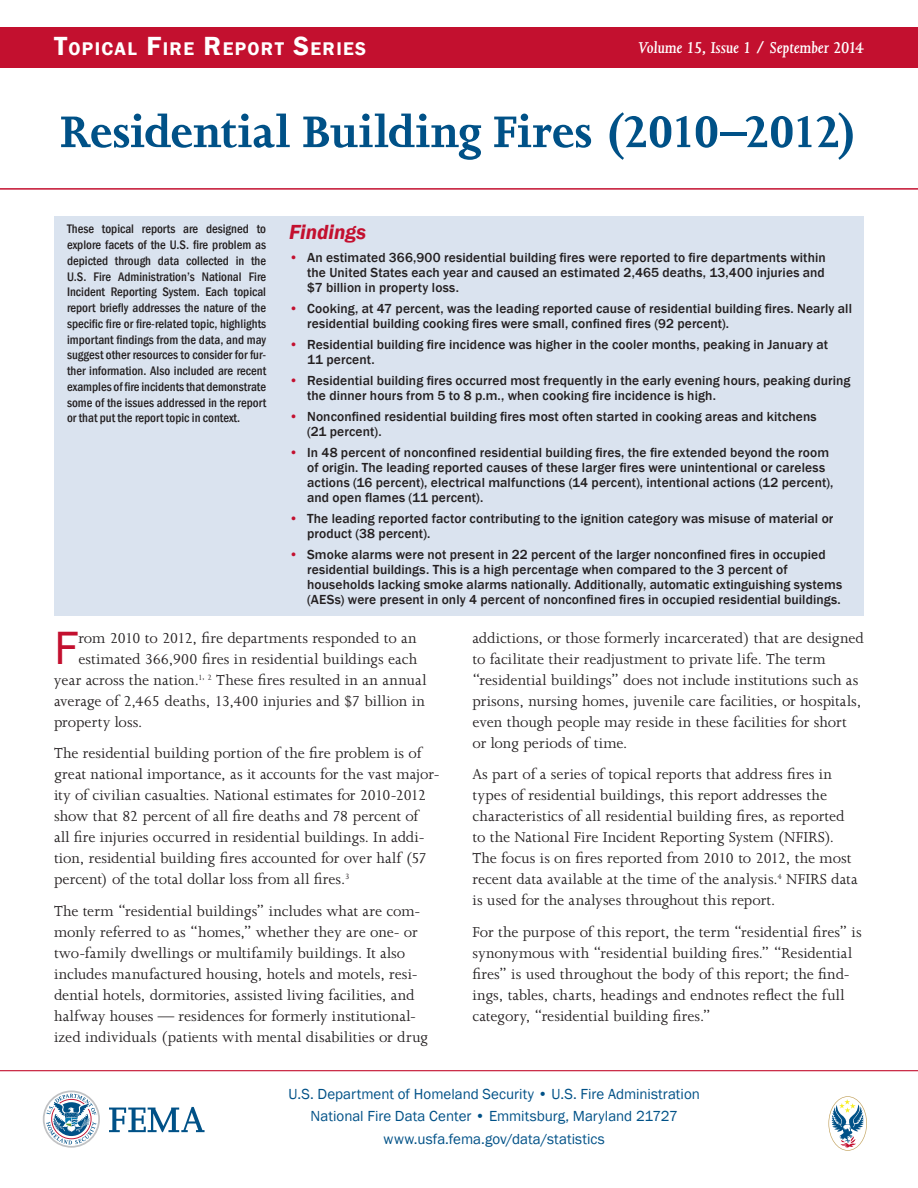
<style>
.page{position:relative;width:918px;height:1188px;background:#fff}
.page>*{position:absolute;margin:0;border:0;box-sizing:border-box;transform-origin:0 0}
.t1{font:700 51px "Joanna MT Std";letter-spacing:-.015em;color:#005187}
.Basic__Drop_Cap{font:48px "Franklin Gothic";color:#c3102f}
.Text_Head_2{font:italic 600 21px "Franklin Gothic";color:#c3102f}
.t2{font:600 18.9px "Franklin Gothic";letter-spacing:.07em;color:#fff}
.Date{font:italic 600 18px "Joanna MT Std";letter-spacing:-.01em;color:#fff}
.Basic__Drop_Cap-2{font:16.5px/21px "Joanna MT Std";color:#231f20}
.Basic__Blue_Box_Text{font:15px/22.5px "Franklin Gothic";color:#005187;text-align:center}
.t3{font:500 13.5px/15px "Franklin Gothic";letter-spacing:.01em;color:#231f20}
.Table_text{font:500 condensed 12.75px/15.8px "Franklin Gothic";color:#231f20;text-align:justify}
.s1{font-size:27px}
.s2{color:#c3102f}
</style>
<div class="page">
<div style="left:0;top:27px;width:918px;height:41px;background:#c3102f"></div>
<hr style="left:0;top:188px;width:918px;height:2px;background:#c3102f">
<hr style="left:0;top:1070px;width:918px;height:1px;background:#c3102f">
<div style="left:54px;top:216px;width:810px;height:400px;background:#dae3ef"></div>
<svg style="left:109px;top:1107px;width:96px;height:25px"></svg>
<svg style="left:43px;top:1091px;width:57px;height:57px"></svg>
<svg style="left:828px;top:1096px;width:39px;height:55px"></svg>
<p class="t2" style="left:54px;top:37px;width:313px"><span class="s1">T</span>OPICAL <span class="s1">F</span>IRE <span class="s1">R</span> EPORT <span class="s1">S</span>ERIES</p>
<p class="Date" style="left:638px;top:38px;width:227px">Volume 15, Issue 1 / September 2014</p>
<p class="t1" style="left:60px;top:104px;width:800px">Residential Building Fires (2010–2012)</p>
<p class="Table_text" style="left:67px;top:221px;width:201px">These topical reports are designed to explore facets of the U.S. fire problem as depicted through data collected in the U.S. Fire Administration’s National Fire Incident Reporting System. Each topical report briefly addresses the nature of the specific fire or fire-related topic, highlights important findings from the data, and may suggest other resources to consider for fur&shy;ther information. Also included are recent examples of fire incidents that demonstrate some of the issues addressed in the report or that put the report topic in context.</p>
<p class="Text_Head_2" style="left:289px;top:219px;width:79px">Findings</p>
<p class="t3" style="left:307px;top:250px;width:520px;text-align:justify;text-indent:-18px"><span class="s2">•</span> An estimated 366,900 residential building fires were reported to fire departments within the United States each year and caused an estimated 2,465 deaths, 13,400 injuries and $7 billion in property loss.</p>
<p class="t3" style="left:307px;top:301px;width:546px;text-indent:-18px"><span class="s2">•</span> Cooking, at 47 percent, was the leading reported cause of residential building fires. Nearly all residential building cooking fires were small, confined fires (92 percent).</p>
<p class="t3" style="left:307px;top:337px;width:522px;text-indent:-18px"><span class="s2">•</span> Residential building fire incidence was higher in the cooler months, peaking in January at<br>11 percent.</p>
<p class="t3" style="left:307px;top:373px;width:545px;text-indent:-18px"><span class="s2">•</span> Residential building fires occurred most frequently in the early evening hours, peaking during the dinner hours from 5 to 8 p.m., when cooking fire incidence is high.</p>
<p class="t3" style="left:307px;top:409px;width:511px;text-indent:-18px"><span class="s2">•</span> Nonconfined residential building fires most often started in cooking areas and kitchens (21 percent).</p>
<p class="t3" style="left:307px;top:445px;width:528px;text-indent:-18px"><span class="s2">•</span> In 48 percent of nonconfined residential building fires, the fire extended beyond the room of origin. The leading reported causes of these larger fires were unintentional or careless actions (16 percent), electrical malfunctions (14 percent), intentional actions (12 percent), and open flames (11 percent).</p>
<p class="t3" style="left:307px;top:511px;width:528px;text-indent:-18px"><span class="s2">•</span> The leading reported factor contributing to the ignition category was misuse of material or product (38 percent).</p>
<p class="t3" style="left:307px;top:547px;width:537px;text-indent:-18px"><span class="s2">•</span> Smoke alarms were not present in 22 percent of the larger nonconfined fires in occupied residential buildings. This is a high percentage when compared to the 3 percent of households lacking smoke alarms nationally. Additionally, automatic extinguishing systems (AESs) were present in only 4 percent of nonconfined fires in occupied residential buildings.</p>
<p class="Basic__Drop_Cap" style="left:54px;top:618px;width:26px">F</p>
<p class="Basic__Drop_Cap-2" style="left:78px;top:627px;width:340px">rom 2010 to 2012, fire departments responded to an</p>
<p class="Basic__Drop_Cap-2" style="left:78px;top:648px;width:340px">estimated 366,900 fires in residential buildings each</p>
<p class="Basic__Drop_Cap-2" style="left:54px;top:669px;width:374px">year across the nation.<sup>1</sup><sup>,</sup> <sup>2</sup> These fires resulted in an annual</p>
<p class="Basic__Drop_Cap-2" style="left:54px;top:690px;width:373px">average of 2,465 deaths, 13,400 injuries and $7 billion in</p>
<p class="Basic__Drop_Cap-2" style="left:54px;top:711px;width:90px">property loss.</p>
<p class="Basic__Drop_Cap-2" style="left:54px;top:743px;width:387px">The residential building portion of the fire problem is of great national importance, as it accounts for the vast major&shy;ity of civilian casualties. National estimates for 2010-2012 show that 82 percent of all fire deaths and 78 percent of<br>all fire injuries occurred in residential buildings. In addi&shy;tion, residential building fires accounted for over half (57 percent) of the total dollar loss from all fires.<sup>3</sup></p>
<p class="Basic__Drop_Cap-2" style="left:54px;top:900px;width:376px">The term “residential buildings” includes what are com&shy;monly referred to as “homes,” whether they are one- or two-family dwellings or multifamily buildings. It also includes manufactured housing, hotels and motels, resi&shy;dential hotels, dormitories, assisted living facilities, and halfway houses — residences for formerly institutional&shy;ized individuals (patients with mental disabilities or drug</p>
<p class="Basic__Drop_Cap-2" style="left:473px;top:627px;width:393px">addictions, or those formerly incarcerated) that are designed to facilitate their readjustment to private life. The term “residential buildings” does not include institutions such as prisons, nursing homes, juvenile care facilities, or hospitals, even though people may reside in these facilities for short or long periods of time.</p>
<p class="Basic__Drop_Cap-2" style="left:473px;top:764px;width:387px">As part of a series of topical reports that address fires in types of residential buildings, this report addresses the characteristics of all residential building fires, as reported to the National Fire Incident Reporting System (NFIRS).<br>The focus is on fires reported from 2010 to 2012, the most recent data available at the time of the analysis.<sup>4</sup> NFIRS data is used for the analyses throughout this report.</p>
<p class="Basic__Drop_Cap-2" style="left:473px;top:921px;width:391px">For the purpose of this report, the term “residential fires” is synonymous with “residential building fires.” “Residential fires” is used throughout the body of this report; the find&shy;ings, tables, charts, headings and endnotes reflect the full category, “residential building fires.”</p>
<p class="Basic__Blue_Box_Text" style="left:288px;top:1083px;width:413px">U.S. Department of Homeland Security • U.S. Fire Administration<br>National Fire Data Center • Emmitsburg, Maryland 21727 www.usfa.fema.gov/data/statistics</p>
</div>
